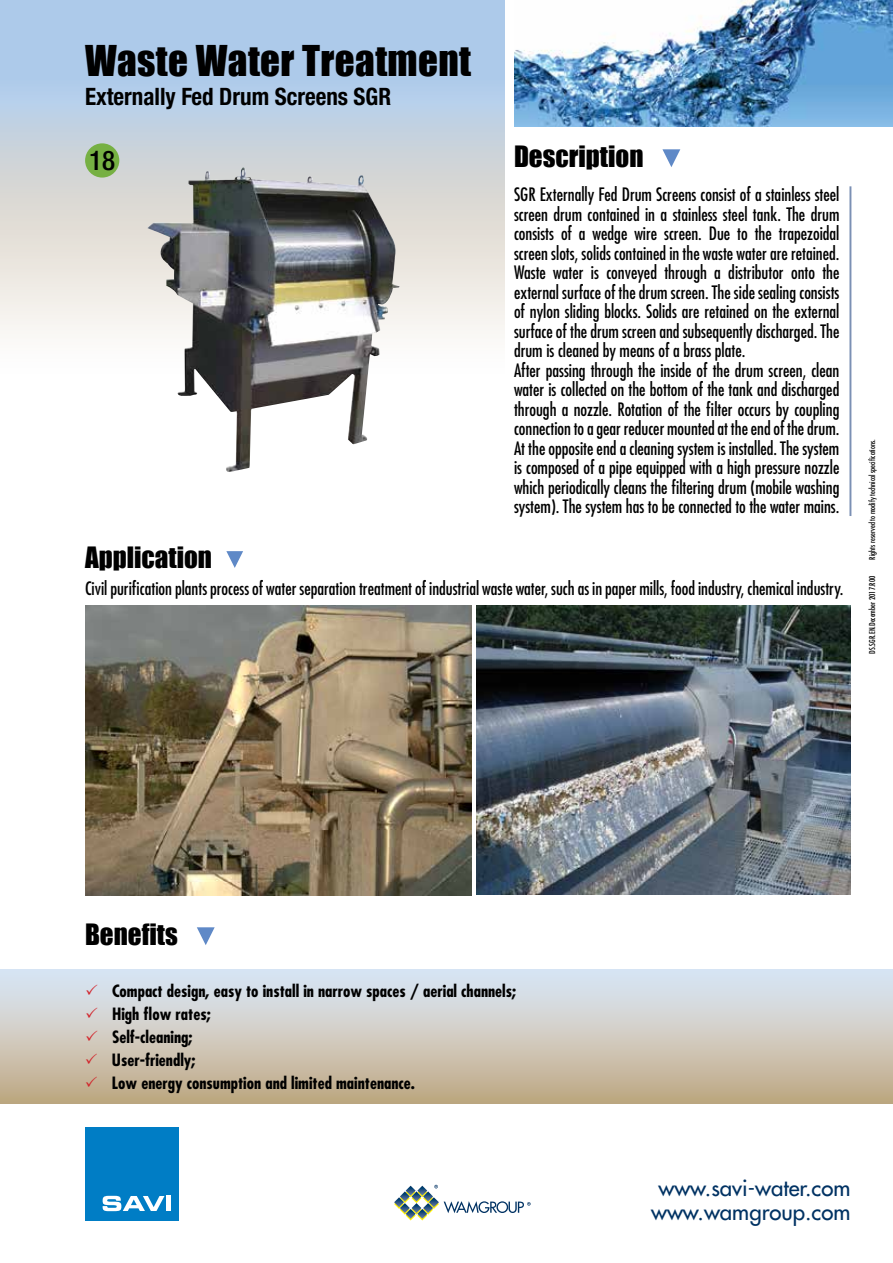
<style>
.page{position:relative;width:893px;height:1263px;background:#fff}
.page>*{position:absolute;margin:0;border:0;box-sizing:border-box;transform-origin:0 0}
.t1{font:39px "Impact";letter-spacing:.01em;color:#000}
.t2{font:500 condensed 27.15px "Helvetica Neue LT Std";color:#000}
.t3{font:27px "Impact";color:#000}
.t4{font:700 condensed 24px "Helvetica Neue LT Std";color:#000;scale:.96 1}
.t5{font:500 22.2px/24.9px "Futura Std";color:#003263;text-align:center}
.t6{font:condensed 18px/19.5px "Futura Std";color:#000}
.t7{font:700 condensed 16.5px "Futura Std";color:#000}
.t8{font:condensed 7.95px "Futura Std";color:#000}
.s1{color:#d2232a}
</style>
<div class="page">
<div style="left:0;top:969px;width:893px;height:134px;background:linear-gradient(to bottom,#dceafc,#c1aa85)"></div>
<svg style="left:0;top:0;width:505px;height:334px"></svg>
<svg style="left:662px;top:149px;width:18px;height:18px"></svg>
<svg style="left:197px;top:927px;width:18px;height:18px"></svg>
<svg style="left:394px;top:1185px;width:137px;height:35px"></svg>
<hr style="left:849px;top:186px;width:2px;height:330px;background:#7b90b4">
<div style="left:85px;top:1127px;width:93px;height:93px;background:#007dc5"></div>
<svg style="left:103px;top:1196px;width:61px;height:15px"></svg>
<div style="left:166px;top:1196px;width:5px;height:15px;background:#fff"></div>
<img style="left:514px;top:0;width:379px;height:127px">
<img style="left:85px;top:605px;width:386px;height:290px">
<svg style="left:226px;top:551px;width:17px;height:17px"></svg>
<img style="left:147px;top:167px;width:253px;height:305px">
<img style="left:477px;top:605px;width:373px;height:290px">
<div style="left:85px;top:143px;width:34px;height:35px;background:#76b043;border-radius:50%"></div>
<h1 class="t1" style="left:85px;top:30px;width:388px">Waste Water Treatment</h1>
<h3 class="t4" style="left:85px;top:81px;width:320px">Externally Fed Drum Screens SGR</h3>
<h2 class="t2" style="left:89px;top:144px;width:28px">18</h2>
<h3 class="t3" style="left:514px;top:136px;width:131px">Description</h3>
<p class="t6" style="left:514px;top:185px;width:327px">SGR Externally Fed Drum Screens consist of a stainless steel screen drum contained in a stainless steel tank. The drum consists of a wedge wire screen. Due to the trapezoidal screen slots, solids contained in the waste water are retained.<br>Waste water is conveyed through a distributor onto the external surface of the drum screen. The side sealing consists of nylon sliding blocks. Solids are retained on the external surface of the drum screen and subsequently discharged. The drum is cleaned by means of a brass plate.<br>After passing through the inside of the drum screen, clean water is collected on the bottom of the tank and discharged through a nozzle. Rotation of the filter occurs by coupling connection to a gear reducer mounted at the end of the drum.<br>At the opposite end a cleaning system is installed. The system is composed of a pipe equipped with a high pressure nozzle which periodically cleans the filtering drum (mobile washing system). The system has to be connected to the water mains.</p>
<h3 class="t3" style="left:85px;top:536px;width:129px">Application</h3>
<p class="t6" style="left:85px;top:578px;width:760px">Civil purification plants process of water separation treatment of industrial waste water, such as in paper mills, food industry, chemical industry.</p>
<p class="t8" style="left:867px;top:560px;width:122px;rotate:-90deg">Rights reserved to modify technical specifications.</p>
<p class="t8" style="left:867px;top:654px;width:79px;rotate:-90deg">DS.SGR.EN.December 2017.R00</p>
<h3 class="t3" style="left:85px;top:914px;width:94px">Benefits</h3>
<p class="t7" style="left:85px;top:980px;width:433px"><span class="s1">✓</span> Compact design, easy to install in narrow spaces / aerial channels;</p>
<p class="t7" style="left:85px;top:1003px;width:127px"><span class="s1">✓</span> High flow rates;</p>
<p class="t7" style="left:85px;top:1027px;width:109px"><span class="s1">✓</span> Self-cleaning;</p>
<p class="t7" style="left:85px;top:1050px;width:112px"><span class="s1">✓</span> User-friendly;</p>
<p class="t7" style="left:85px;top:1073px;width:331px"><span class="s1">✓</span> Low energy consumption and limited maintenance.</p>
<p class="t5" style="left:651px;top:1175px;width:201px">www.savi-water.com www.wamgroup.com</p>
</div>
